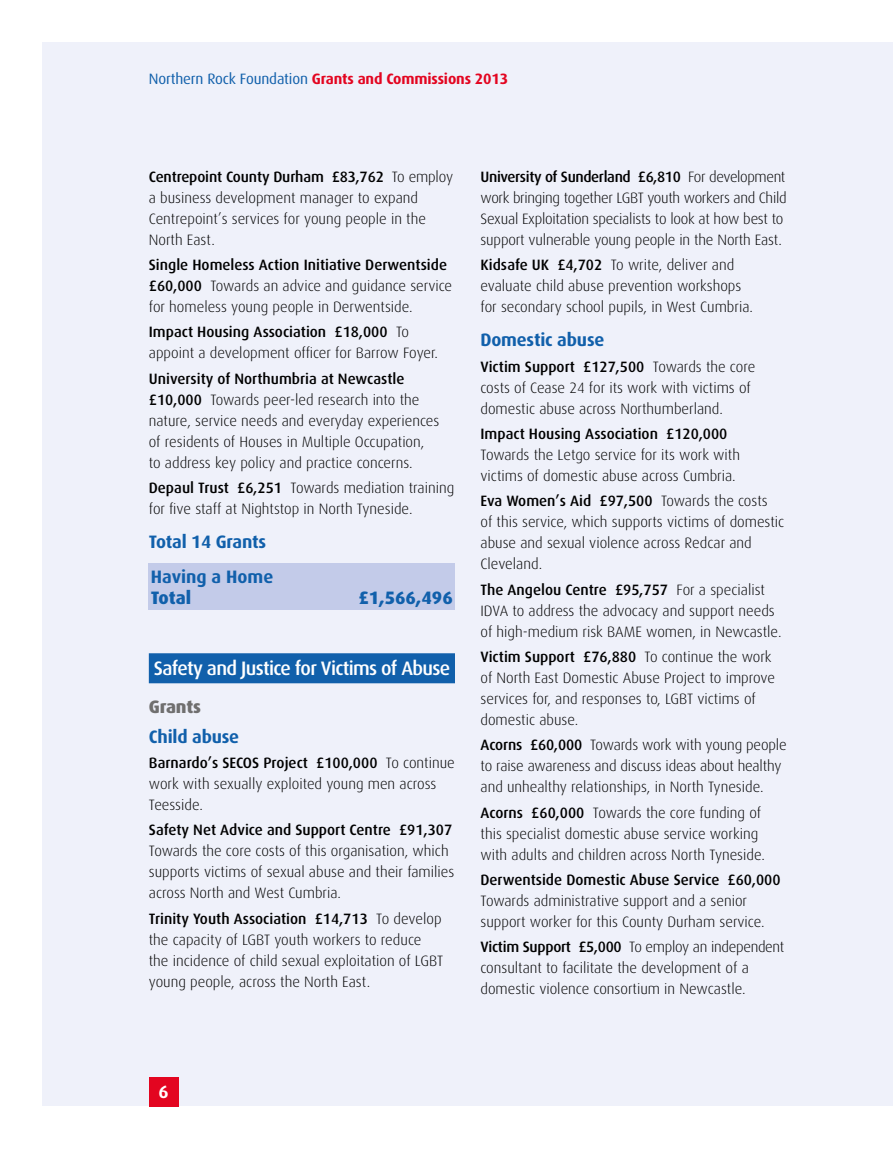
<style>
.page{position:relative;width:893px;height:1149px;background:#fff}
.page>*{position:absolute;margin:0;border:0;box-sizing:border-box;transform-origin:0 0}
.t1{font:500 19.5px "Dax";letter-spacing:-.035em;color:#fff}
.t2{font:700 18px/34.2px "Dax";letter-spacing:-.01em;color:#1160ab}
.t3{font:800 18px "Dax";color:#1160ab}
.t4{font:800 18px "Dax";letter-spacing:-.01em;color:#706f6f}
.t5{font:700 18px "Dax";color:#fff}
.t6{font:300 15px/21px "Dax";color:#000}
.t7{font:500 15px "Dax";color:#000}
.t8{font:700 15px "Dax";letter-spacing:-.01em;color:#e30520}
.s1{font-weight:400;color:#1160ab}
.s2{font-weight:500}
</style>
<div class="page">
<div style="left:43px;top:43px;width:850px;height:1063px;background:#eff1fa"></div>
<div style="left:149px;top:1076px;width:30px;height:30px;background:#e30520"></div>
<div style="left:149px;top:653px;width:306px;height:30px;background:#1160ab"></div>
<div style="left:149px;top:562px;width:306px;height:47px;background:#c3cbe9"></div>
<p class="t8" style="left:149px;top:70px;width:361px"><span class="s1">Northern Rock Foundation</span> Grants and Commissions 2013</p>
<p class="t6" style="left:149px;top:166px;width:306px"><span class="s2">Centrepoint County Durham £83,762</span> To employ a business development manager to expand Centrepoint’s services for young people in the North East.</p>
<p class="t6" style="left:149px;top:254px;width:305px"><span class="s2">Single Homeless Action Initiative Derwentside £60,000</span> Towards an advice and guidance service for homeless young people in Derwentside.</p>
<p class="t6" style="left:149px;top:322px;width:291px"><span class="s2">Impact Housing Association £18,000</span> To appoint a development officer for Barrow Foyer.</p>
<p class="t6" style="left:149px;top:368px;width:292px"><span class="s2">University of Northumbria at Newcastle £10,000</span> Towards peer-led research into the nature, service needs and everyday experiences of residents of Houses in Multiple Occupation, to address key policy and practice concerns.</p>
<p class="t6" style="left:149px;top:477px;width:307px"><span class="s2">Depaul Trust £6,251</span> Towards mediation training for five staff at Nightstop in North Tyneside.</p>
<p class="t2" style="left:149px;top:525px;width:126px">Total 14 Grants<br>Having a Home</p>
<p class="t3" style="left:151px;top:587px;width:42px">Total</p>
<p class="t3" style="left:358px;top:587px;width:96px">£1,566,496</p>
<h1 class="t1" style="left:154px;top:657px;width:298px">Safety and Justice for Victims of Abuse</h1>
<p class="t4" style="left:149px;top:696px;width:54px">Grants</p>
<p class="t2" style="left:149px;top:719px;width:92px">Child abuse</p>
<p class="t6" style="left:149px;top:752px;width:307px"><span class="s2">Barnardo’s SECOS Project £100,000</span> To continue work with sexually exploited young men across<br>Teesside.</p>
<p class="t7" style="left:149px;top:821px;width:305px">Safety Net Advice and Support Centre £91,307</p>
<p class="t6" style="left:149px;top:840px;width:307px">Towards the core costs of this organisation, which supports victims of sexual abuse and their families across North and West Cumbria.</p>
<p class="t6" style="left:149px;top:907px;width:296px"><span class="s2">Trinity Youth Association £14,713</span> To develop the capacity of LGBT youth workers to reduce the incidence of child sexual exploitation of LGBT young people, across the North East.</p>
<p class="t6" style="left:480px;top:166px;width:308px"><span class="s2">University of Sunderland £6,810</span> For development work bringing together LGBT youth workers and Child Sexual Exploitation specialists to look at how best to support vulnerable young people in the North East.</p>
<p class="t6" style="left:480px;top:254px;width:274px"><span class="s2">Kidsafe UK £4,702</span> To write, deliver and evaluate child abuse prevention workshops for secondary school pupils, in West Cumbria.</p>
<p class="t2" style="left:480px;top:323px;width:125px">Domestic abuse</p>
<p class="t6" style="left:480px;top:356px;width:276px"><span class="s2">Victim Support £127,500</span> Towards the core costs of Cease 24 for its work with victims of domestic abuse across Northumberland.</p>
<p class="t7" style="left:480px;top:425px;width:248px">Impact Housing Association £120,000</p>
<p class="t6" style="left:480px;top:444px;width:261px">Towards the Letgo service for its work with victims of domestic abuse across Cumbria.</p>
<p class="t6" style="left:480px;top:490px;width:305px"><span class="s2">Eva Women’s Aid £97,500</span> Towards the costs<br>of this service, which supports victims of domestic abuse and sexual violence across Redcar and Cleveland.</p>
<p class="t6" style="left:480px;top:579px;width:303px"><span class="s2">The Angelou Centre £95,757</span> For a specialist<br>IDVA to address the advocacy and support needs of high-medium risk BAME women, in Newcastle.</p>
<p class="t6" style="left:480px;top:646px;width:296px"><span class="s2">Victim Support £76,880</span> To continue the work of North East Domestic Abuse Project to improve services for, and responses to, LGBT victims of domestic abuse.</p>
<p class="t6" style="left:480px;top:734px;width:308px"><span class="s2">Acorns £60,000</span> Towards work with young people to raise awareness and discuss ideas about healthy and unhealthy relationships, in North Tyneside.</p>
<p class="t6" style="left:480px;top:801px;width:286px"><span class="s2">Acorns £60,000</span> Towards the core funding of this specialist domestic abuse service working with adults and children across North Tyneside.</p>
<p class="t7" style="left:480px;top:871px;width:302px">Derwentside Domestic Abuse Service £60,000</p>
<p class="t6" style="left:480px;top:890px;width:286px">Towards administrative support and a senior support worker for this County Durham service.</p>
<p class="t6" style="left:480px;top:936px;width:305px"><span class="s2">Victim Support £5,000</span> To employ an independent consultant to facilitate the development of a domestic violence consortium in Newcastle.</p>
<p class="t5" style="left:159px;top:1081px;width:12px">6</p>
</div>
